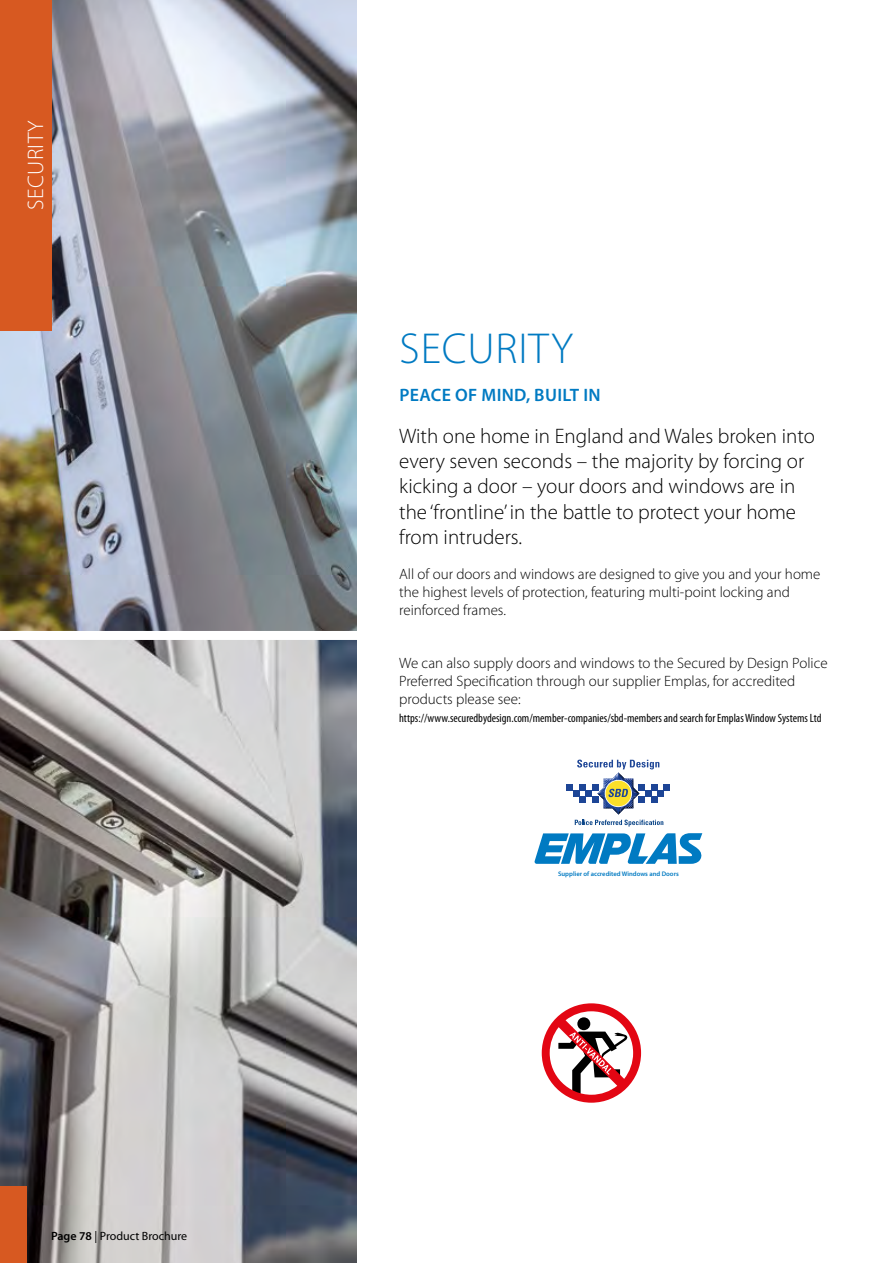
<style>
.page{position:relative;width:893px;height:1263px;background:#fff}
.page>*{position:absolute;margin:0;border:0;box-sizing:border-box;transform-origin:0 0}
.t1{font:300 43.5px "Myriad Pro";letter-spacing:.02em;color:#007ac2}
.t2{font:300 22.5px "Myriad Pro";letter-spacing:.02em;color:#fff}
.t3{font:300 21px/25.2px "Myriad Pro";color:#000}
.t4{font:600 18px "Myriad Pro";letter-spacing:.02em;color:#007ac2}
.t5{font:300 15px/18px "Myriad Pro";color:#000}
.t6{font:condensed 12px "Myriad Pro";color:#000}
.t7{font:12px "Myriad Pro";color:#000}
.t8{font:600 6.6px "Myriad Pro";color:#007ac2}
.s1{font-weight:600}
</style>
<div class="page">
<img style="left:0;top:640px;width:356px;height:623px">
<img style="left:0;top:0;width:356px;height:631px">
<div style="left:0;top:0;width:52px;height:330px;background:#d75921"></div>
<svg style="left:542px;top:1003px;width:99px;height:100px"></svg>
<svg style="left:567px;top:760px;width:103px;height:54px"></svg>
<svg style="left:534px;top:833px;width:168px;height:31px"></svg>
<svg style="left:575px;top:820px;width:88px;height:6px"></svg>
<div style="left:0;top:1186px;width:26px;height:77px;background:#d75921"></div>
<h2 class="t2" style="left:22px;top:210px;width:91px;rotate:-90deg">SECURITY</h2>
<p class="t7" style="left:51px;top:1229px;width:138px"><span class="s1">Page 78</span> | Product Brochure</p>
<h1 class="t1" style="left:400px;top:322px;width:175px">SECURITY</h1>
<p class="t4" style="left:399px;top:383px;width:203px">PEACE OF MIND, BUILT IN</p>
<h3 class="t3" style="left:399px;top:423px;width:417px">With one home in England and Wales broken into every seven seconds – the majority by forcing or kicking a door – your doors and windows are in the ‘frontline’ in the battle to protect your home from intruders.</h3>
<p class="t5" style="left:399px;top:565px;width:423px">All of our doors and windows are designed to give you and your home the highest levels of protection, featuring multi-point locking and reinforced frames.</p>
<p class="t5" style="left:399px;top:654px;width:430px">We can also supply doors and windows to the Secured by Design Police<br>Preferred Specification through our supplier Emplas, for accredited products please see:</p>
<p class="t6" style="left:399px;top:711px;width:424px">https://www.securedbydesign.com/member-companies/sbd-members and search for Emplas Window Systems Ltd</p>
<p class="t8" style="left:558px;top:869px;width:122px">Supplier of accredited Windows and Doors</p>
</div>
